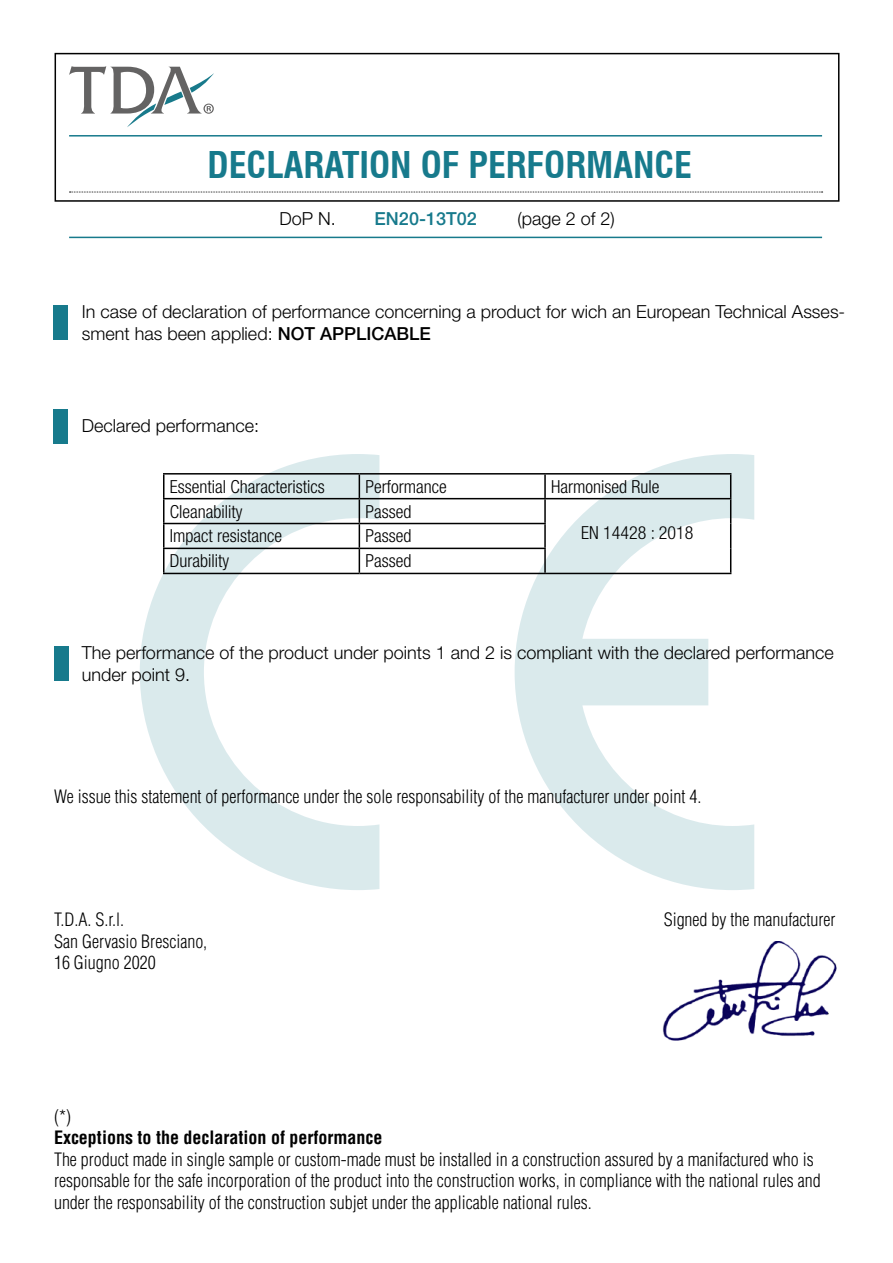
<style>
.page{position:relative;width:893px;height:1263px;background:#fff}
.page>*{position:absolute;margin:0;border:0;box-sizing:border-box;transform-origin:0 0}
.t1{font:700 condensed 36px "Swiss 721 BT";color:#177a8c}
.t2{font:300 condensed 18px/21.6px "Helvetica LT Std";color:#000}
.t3{font:300 18px/21.6px "Helvetica Neue LT Pro";color:#000}
.t4{font:300 condensed 18px "Helvetica Neue LT Pro";color:#000}
.t5{font:700 condensed 18px "Helvetica LT Std";color:#000}
.t6{font:500 18px "Helvetica Neue LT Pro";color:#177a8c}
.s1{font-weight:500}
</style>
<div class="page">
<svg style="left:140px;top:454px;width:239px;height:436px"></svg>
<svg style="left:515px;top:454px;width:239px;height:436px"></svg>
<div style="left:55px;top:53px;width:784px;height:149px;border:2px solid #000"></div>
<svg style="left:69px;top:66px;width:145px;height:61px"></svg>
<svg style="left:69px;top:192px;width:754px;height:1px"></svg>
<hr style="left:69px;top:135px;width:753px;height:2px;background:#177a8c">
<hr style="left:69px;top:237px;width:753px;height:1px;background:#177a8c">
<div style="left:54px;top:409px;width:14px;height:34px;background:#177a8c"></div>
<div style="left:54px;top:646px;width:14px;height:35px;background:#177a8c"></div>
<hr style="left:163px;top:473px;width:196px;height:2px;background:#000">
<hr style="left:359px;top:473px;width:186px;height:2px;background:#000">
<hr style="left:545px;top:473px;width:186px;height:2px;background:#000">
<hr style="left:544px;top:475px;width:2px;height:23px;background:#000">
<hr style="left:163px;top:498px;width:196px;height:1px;background:#000">
<hr style="left:359px;top:498px;width:186px;height:1px;background:#000">
<hr style="left:545px;top:498px;width:186px;height:1px;background:#000">
<hr style="left:544px;top:499px;width:2px;height:24px;background:#000">
<hr style="left:163px;top:523px;width:196px;height:1px;background:#000">
<hr style="left:359px;top:523px;width:187px;height:1px;background:#000">
<hr style="left:544px;top:524px;width:2px;height:24px;background:#000">
<hr style="left:163px;top:548px;width:196px;height:1px;background:#000">
<svg style="left:163px;top:475px;width:1px;height:98px"></svg>
<hr style="left:359px;top:548px;width:187px;height:1px;background:#000">
<svg style="left:359px;top:475px;width:1px;height:98px"></svg>
<hr style="left:544px;top:549px;width:2px;height:24px;background:#000">
<svg style="left:730px;top:475px;width:1px;height:98px"></svg>
<hr style="left:163px;top:573px;width:196px;height:1px;background:#000">
<hr style="left:359px;top:573px;width:186px;height:1px;background:#000">
<hr style="left:545px;top:573px;width:186px;height:1px;background:#000">
<img style="left:662px;top:941px;width:175px;height:100px">
<div style="left:54px;top:305px;width:14px;height:35px;background:#177a8c"></div>
<h1 class="t1" style="left:208px;top:143px;width:486px">DECLARATION OF PERFORMANCE</h1>
<p class="t3" style="left:279px;top:208px;width:58px">DoP N.</p>
<p class="t3" style="left:517px;top:208px;width:99px">(page 2 of 2)</p>
<p class="t6" style="left:375px;top:208px;width:104px">EN20-13T02</p>
<p class="t3" style="left:82px;top:301px;width:765px">In case of declaration of performance concerning a product for wich an European Technical Asses&shy;sment has been applied: <span class="s1">NOT APPLICABLE</span></p>
<p class="t3" style="left:82px;top:415px;width:179px">Declared performance:</p>
<p class="t4" style="left:170px;top:476px;width:156px">Essential Characteristics</p>
<p class="t4" style="left:365px;top:476px;width:83px">Performance</p>
<p class="t4" style="left:551px;top:476px;width:110px">Harmonised Rule</p>
<p class="t4" style="left:170px;top:501px;width:74px">Cleanability</p>
<p class="t4" style="left:365px;top:501px;width:47px">Passed</p>
<p class="t4" style="left:170px;top:526px;width:114px">Impact resistance</p>
<p class="t4" style="left:365px;top:526px;width:47px">Passed</p>
<p class="t4" style="left:581px;top:522px;width:114px">EN 14428 : 2018</p>
<p class="t4" style="left:170px;top:550px;width:61px">Durability</p>
<p class="t4" style="left:365px;top:550px;width:47px">Passed</p>
<p class="t3" style="left:82px;top:642px;width:753px">The performance of the product under points 1 and 2 is compliant with the declared performance under point 9.</p>
<p class="t2" style="left:54px;top:786px;width:649px">We issue this statement of performance under the sole responsability of the manufacturer under point 4.</p>
<p class="t2" style="left:54px;top:908px;width:155px">T.D.A. S.r.l.<br>San Gervasio Bresciano,<br>16 Giugno 2020</p>
<p class="t2" style="left:664px;top:908px;width:173px">Signed by the manufacturer</p>
<p class="t2" style="left:54px;top:1105px;width:19px">(*)</p>
<p class="t5" style="left:54px;top:1126px;width:330px">Exceptions to the declaration of performance</p>
<p class="t2" style="left:54px;top:1148px;width:768px">The product made in single sample or custom-made must be installed in a construction assured by a manifactured who is responsable for the safe incorporation of the product into the construction works, in compliance with the national rules and under the responsability of the construction subjet under the applicable national rules.</p>
</div>
